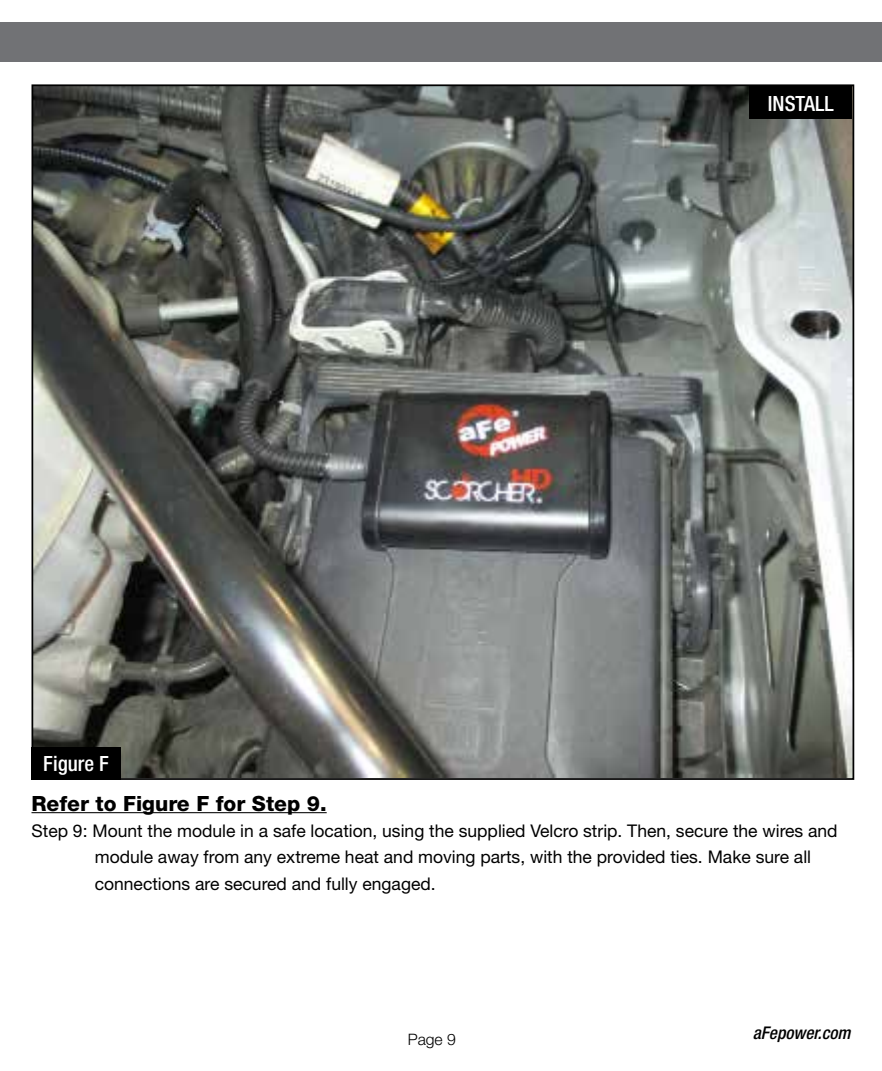
<style>
.page{position:relative;width:882px;height:1071px;background:#fff}
.page>*{position:absolute;margin:0;border:0;box-sizing:border-box;transform-origin:0 0}
.t1{font:800 21px "Helvetica Neue";color:#000}
.t2{font:500 condensed 21px "Helvetica Neue";color:#fff}
.t3{font:17.5px/26.2px "Helvetica Neue";color:#000}
.t4{font:italic 500 condensed 17.5px "Helvetica Neue";color:#000}
.t5{font:300 15.75px "Helvetica Neue";color:#000}
</style>
<div class="page">
<div style="left:0;top:23px;width:882px;height:39px;background:#717275"></div>
<hr style="left:32px;top:812px;width:295px;height:1px;background:#000">
<img style="left:35px;top:87px;width:816px;height:690px">
<div style="left:32px;top:747px;width:89px;height:33px;background:#000"></div>
<div style="left:749px;top:86px;width:103px;height:33px;background:#000"></div>
<p class="t2" style="left:43px;top:751px;width:67px">Figure F</p>
<p class="t2" style="left:768px;top:91px;width:67px">INSTALL</p>
<p class="t1" style="left:32px;top:791px;width:297px">Refer to Figure F for Step 9.</p>
<p class="t3" style="left:95px;top:817px;width:744px;text-indent:-63px">Step 9: Mount the module in a safe location, using the supplied Velcro strip. Then, secure the wires and module away from any extreme heat and moving parts, with the provided ties. Make sure all connections are secured and fully engaged.</p>
<p class="t5" style="left:408px;top:1030px;width:50px">Page 9</p>
<p class="t4" style="left:753px;top:1023px;width:99px">aFepower.com</p>
</div>
